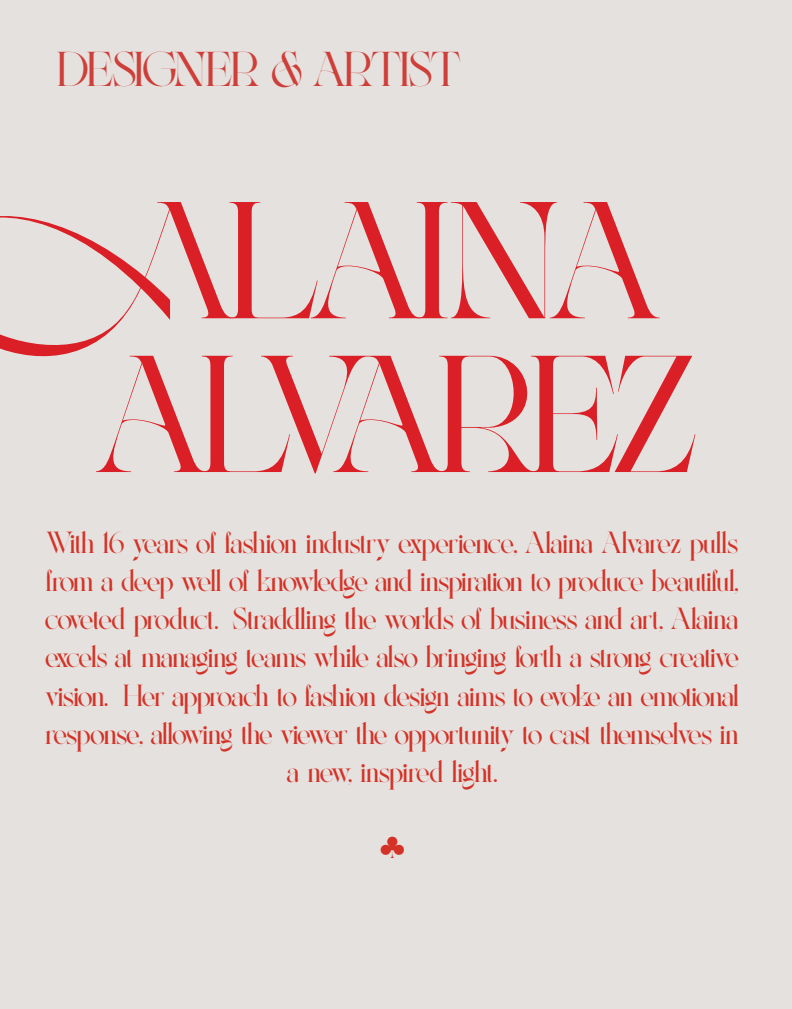
<style>
.page{position:relative;width:792px;height:1009px;background:#fff}
.page>*{position:absolute;margin:0;border:0;box-sizing:border-box;transform-origin:0 0}
.t1{font:136px "Nympha";letter-spacing:.08em;color:#db1f26}
.t2{font:40px "Nympha";letter-spacing:-.03em;color:#ce3f39}
.t3{font:25px/38px "Nympha";letter-spacing:-.045em;color:#d43227;text-align:center}
</style>
<div class="page">
<div style="left:0;top:0;width:792px;height:1008px;background:#e5e1de"></div>
<h2 class="t2" style="left:58px;top:49px;width:405px">DESIGNER &amp; ARTIST</h2>
<h1 class="t1" style="left:124px;top:192px;width:523px">ALAINA</h1>
<h1 class="t1" style="left:96px;top:345px;width:604px">ALVAREZ</h1>
<p class="t3" style="left:45px;top:525px;width:695px">With 16 years of fashion industry experience, Alaina Alvarez pulls from a deep well of knowledge and inspiration to produce beautiful, coveted product. Straddling the worlds of business and art, Alaina excels at managing teams while also bringing forth a strong creative vision. Her approach to fashion design aims to evoke an emotional response, allowing the viewer the opportunity to cast themselves in a new, inspired light.</p>
<p class="t3" style="left:380px;top:829px;width:27px">♣</p>
</div>
